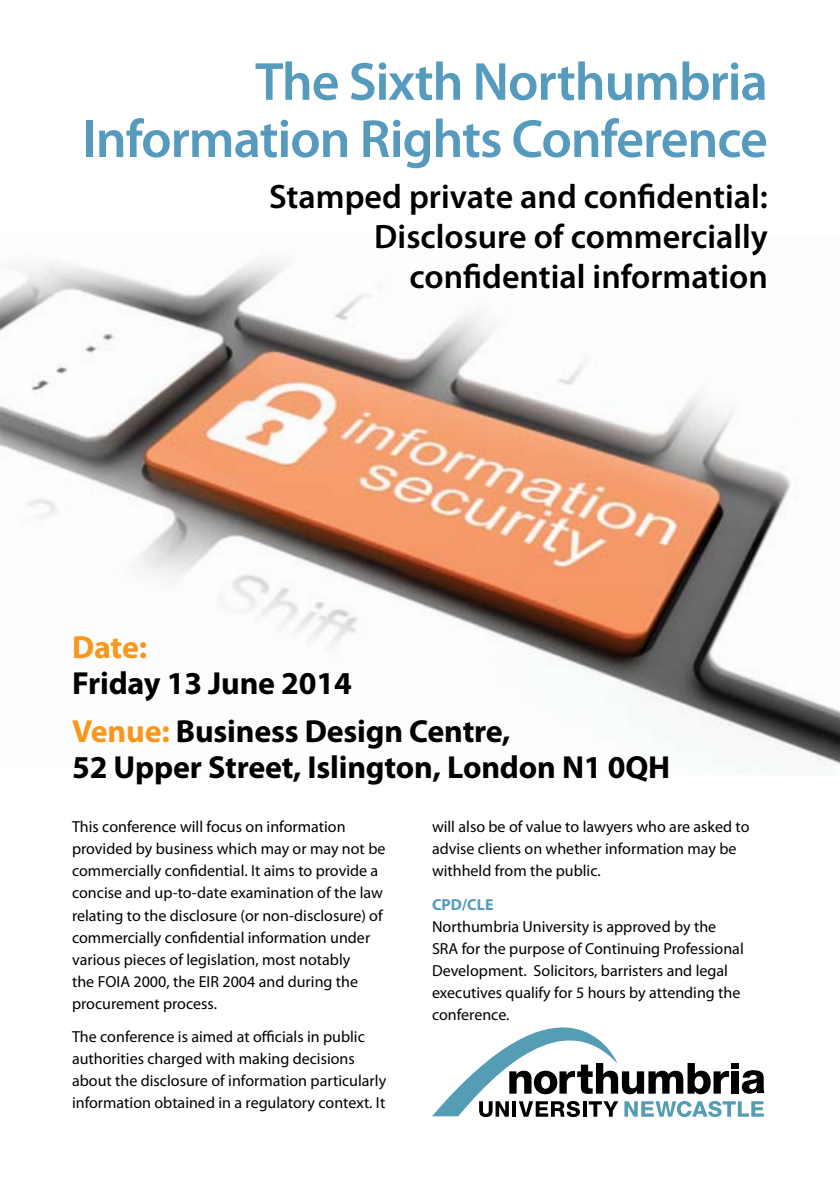
<style>
.page{position:relative;width:840px;height:1191px;background:#fff}
.page>*{position:absolute;margin:0;border:0;box-sizing:border-box;transform-origin:0 0}
.t1{font:600 54px/57.2px "Myriad Pro";letter-spacing:-.02em;color:#569bbe;text-align:right}
.t2{font:600 34px/40px "Myriad Pro";color:#000;text-align:right}
.t3{font:700 32px/47.4px "Myriad Pro";letter-spacing:-.005em;color:#000}
.t4{font:700 32px "Myriad Pro";color:#f8971d}
.t5{font:16px/22px "Myriad Pro";color:#000}
.t6{font:700 16px "Myriad Pro";color:#569bbe}
.s1{color:#f8971d}
</style>
<div class="page">
<img style="left:0;top:261px;width:839px;height:504px">
<svg style="left:432px;top:1027px;width:332px;height:90px"></svg>
<h1 class="t1" style="left:82px;top:52px;width:686px">The Sixth Northumbria<br>Information Rights Conference</h1>
<h2 class="t2" style="left:269px;top:176px;width:500px">Stamped private and confidential:<br>Disclosure of commercially confidential information</h2>
<h3 class="t4" style="left:72px;top:626px;width:76px">Date:</h3>
<h3 class="t3" style="left:72px;top:658px;width:439px">Friday 13 June 2014<br><span class="s1">Venue:</span> Business Design Centre,</h3>
<h3 class="t3" style="left:72px;top:742px;width:599px">52 Upper Street, Islington, London N1 0QH</h3>
<p class="t5" style="left:72px;top:816px;width:315px">This conference will focus on information provided by business which may or may not be commercially confidential. It aims to provide a concise and up-to-date examination of the law relating to the disclosure (or non-disclosure) of commercially confidential information under various pieces of legislation, most notably<br>the FOIA 2000, the EIR 2004 and during the procurement process.</p>
<p class="t5" style="left:72px;top:1025px;width:315px">The conference is aimed at officials in public authorities charged with making decisions about the disclosure of information particularly information obtained in a regulatory context. It</p>
<p class="t5" style="left:432px;top:816px;width:319px">will also be of value to lawyers who are asked to advise clients on whether information may be withheld from the public.</p>
<p class="t6" style="left:432px;top:894px;width:63px">CPD/CLE</p>
<p class="t5" style="left:432px;top:915px;width:313px">Northumbria University is approved by the SRA for the purpose of Continuing Professional Development. Solicitors, barristers and legal executives qualify for 5 hours by attending the conference.</p>
</div>
